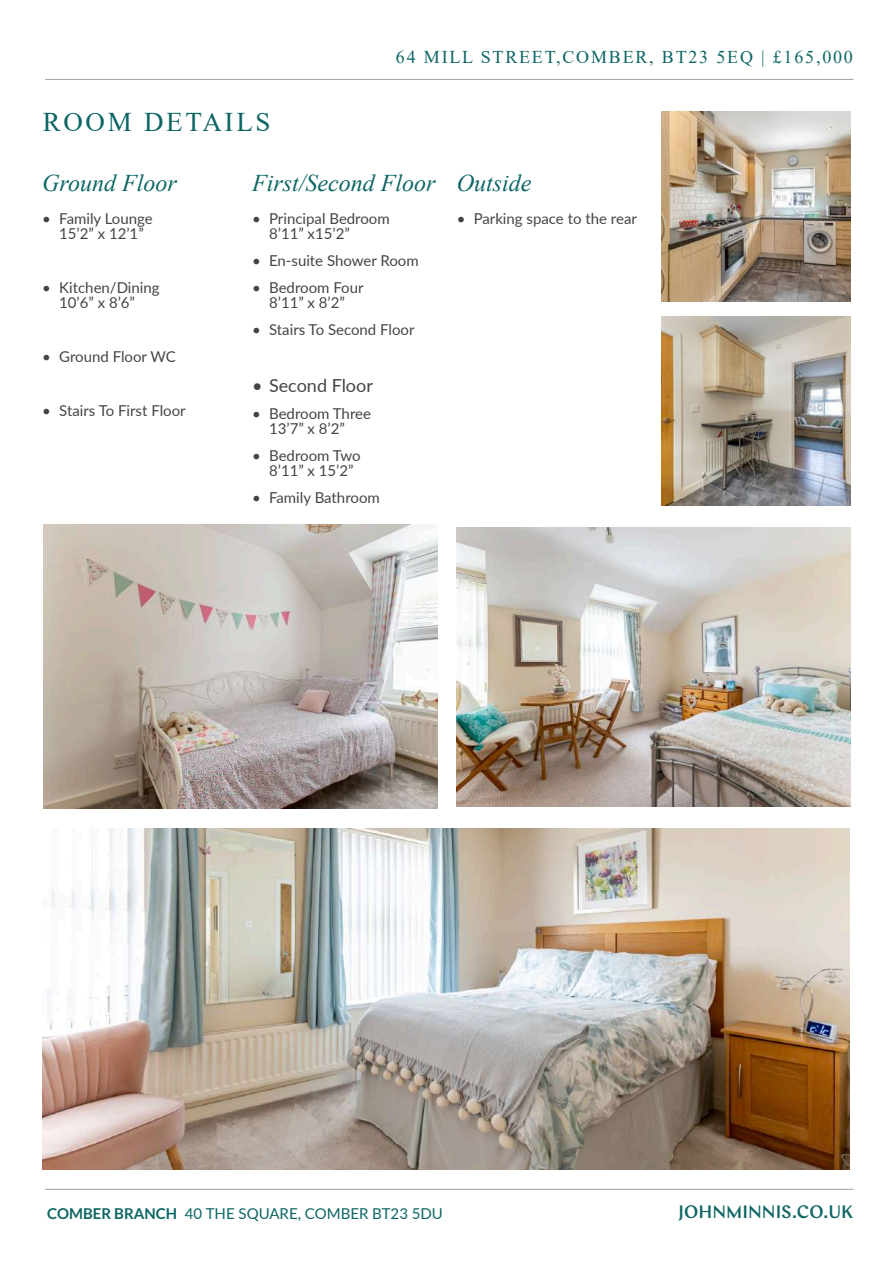
<style>
.page{position:relative;width:893px;height:1263px;background:#fff}
.page>*{position:absolute;margin:0;border:0;box-sizing:border-box;transform-origin:0 0}
.t1{font:27px "Times New Roman";letter-spacing:.1em;color:#0c6664}
.t2{font:italic 24px "Times New Roman";color:#0c6664}
.t3{font:18px "Times New Roman";letter-spacing:.1em;color:#0c6664}
.t4{font:500 18px "Chap";color:#0f6664}
.t5{font:18px "Lato";color:#434445}
.t6{font:15px/15px "Lato";color:#434445;text-align:center}
.t7{font:15px "Lato";color:#0c6664}
.s1{font-weight:700}
</style>
<div class="page">
<hr style="left:45px;top:1189px;width:808px;height:1px;background:#9da2a3">
<hr style="left:45px;top:79px;width:808px;height:1px;background:#9da2a3">
<img style="left:43px;top:525px;width:394px;height:284px">
<img style="left:43px;top:829px;width:806px;height:340px">
<img style="left:457px;top:527px;width:393px;height:279px">
<img style="left:662px;top:112px;width:188px;height:189px">
<img style="left:662px;top:316px;width:188px;height:189px">
<h1 class="t1" style="left:43px;top:112px;width:229px">ROOM DETAILS</h1>
<p class="t3" style="left:396px;top:50px;width:458px">64 MILL STREET,COMBER, BT23 5EQ | £165,000</p>
<h2 class="t2" style="left:42px;top:174px;width:136px">Ground Floor</h2>
<p class="t6" style="left:42px;top:212px;width:112px">• Family Lounge<br>15’2” x 12’1”</p>
<p class="t6" style="left:42px;top:281px;width:119px">• Kitchen/Dining<br>10’6” x 8’6”</p>
<p class="t6" style="left:42px;top:350px;width:135px">• Ground Floor WC</p>
<p class="t6" style="left:42px;top:404px;width:145px">• Stairs To First Floor</p>
<h2 class="t2" style="left:252px;top:174px;width:185px">First/Second Floor</h2>
<p class="t6" style="left:269px;top:212px;width:122px;text-align:left;text-indent:-17px">• Principal Bedroom<br>8’11” x15’2”</p>
<p class="t6" style="left:252px;top:254px;width:168px">• En-suite Shower Room</p>
<p class="t6" style="left:252px;top:281px;width:113px">• Bedroom Four<br>8’11” x 8’2”</p>
<p class="t6" style="left:252px;top:323px;width:164px">• Stairs To Second Floor</p>
<p class="t5" style="left:252px;top:377px;width:122px">• Second Floor</p>
<p class="t6" style="left:252px;top:407px;width:120px">• Bedroom Three<br>13’7” x 8’2”</p>
<p class="t6" style="left:269px;top:449px;width:93px;text-align:left;text-indent:-17px">• Bedroom Two<br>8’11” x 15’2”</p>
<p class="t6" style="left:252px;top:491px;width:129px">• Family Bathroom</p>
<h2 class="t2" style="left:457px;top:174px;width:76px">Outside</h2>
<p class="t6" style="left:457px;top:212px;width:182px">• Parking space to the rear</p>
<p class="t7" style="left:47px;top:1207px;width:397px"><span class="s1">COMBER BRANCH</span> 40 THE SQUARE, COMBER BT23 5DU</p>
<p class="t4" style="left:679px;top:1200px;width:176px">JOHNMINNIS.CO.UK</p>
</div>
